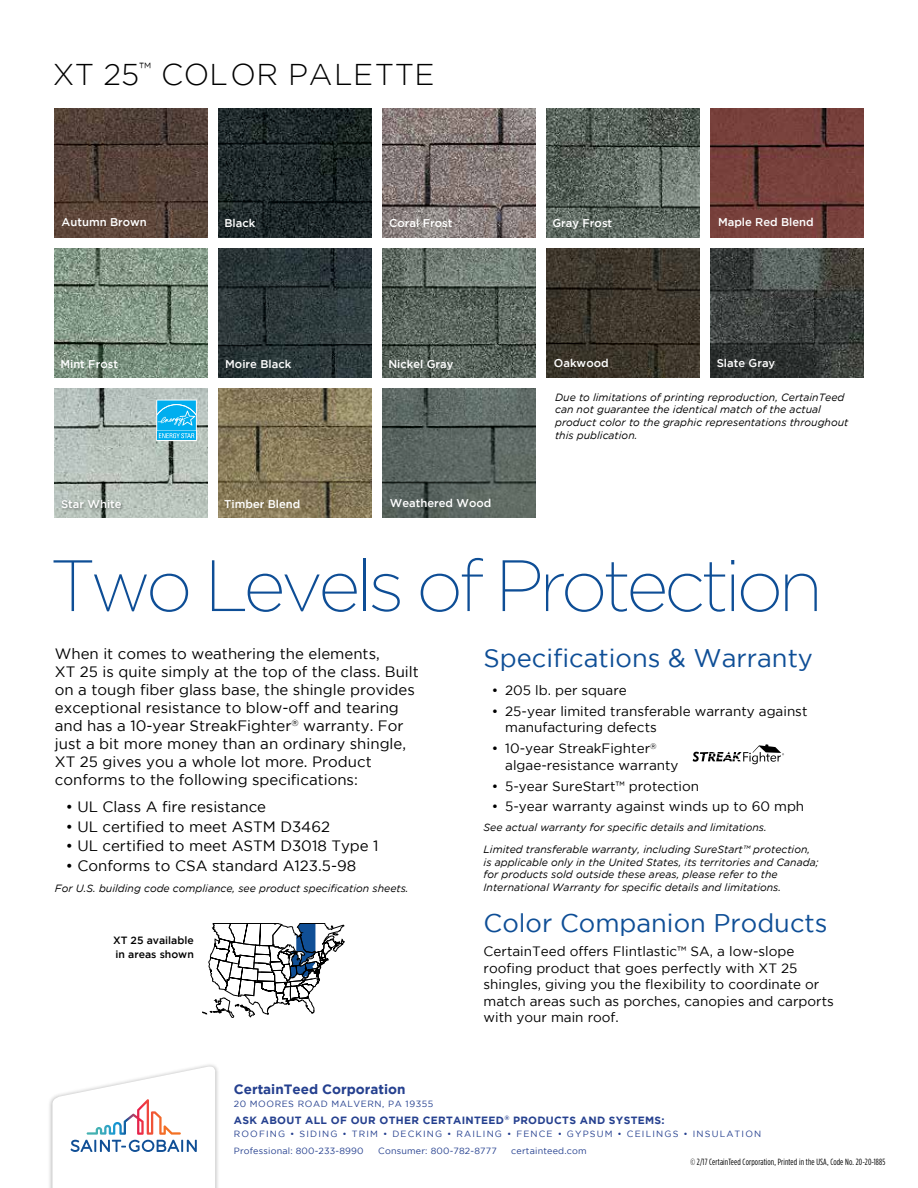
<style>
.page{position:relative;width:918px;height:1188px;background:#fff}
.page>*{position:absolute;margin:0;border:0;box-sizing:border-box;transform-origin:0 0}
.t1{font:200 72.45px "Gotham";letter-spacing:-.06em;color:#0e4e96}
.t2{font:300 30px "Gotham";letter-spacing:.015em;color:#000}
.t3{font:25.5px "Gotham";color:#0e4e96}
.t4{font:15px/18px "Gotham";color:#000}
.t5{font:13.5px/16.5px "Gotham";color:#000}
.t6{font:700 13.5px "Gotham";color:#25408f}
.t7{font:500 11.25px "Gotham";color:#fff}
.t8{font:italic 10.5px/12.6px "Gotham";color:#000}
.t9{font:700 10.5px "Gotham";letter-spacing:.03em;color:#25408f}
.t10{font:500 10.5px/13.5px "Gotham";color:#000}
.t11{font:9px/16.5px "Gotham";letter-spacing:.13em;color:#25408f}
.t12{font:9px "Gotham Condensed";letter-spacing:.015em;color:#000}
.t13{font:9px "Gotham";letter-spacing:.02em;color:#25408f}
.t14{font:9px "Gotham";letter-spacing:.06em;color:#25408f}
</style>
<div class="page">
<img style="left:54px;top:108px;width:154px;height:129px">
<img style="left:710px;top:108px;width:154px;height:129px">
<img style="left:710px;top:248px;width:154px;height:129px">
<img style="left:546px;top:248px;width:154px;height:129px">
<img style="left:546px;top:108px;width:154px;height:129px">
<img style="left:382px;top:389px;width:154px;height:129px">
<img style="left:54px;top:389px;width:154px;height:129px">
<div style="left:60px;top:499px;width:65px;height:13px;background:#000;opacity:.4"></div>
<img style="left:382px;top:108px;width:154px;height:129px">
<img style="left:382px;top:248px;width:154px;height:129px">
<img style="left:218px;top:108px;width:154px;height:129px">
<img style="left:218px;top:248px;width:154px;height:129px">
<img style="left:218px;top:389px;width:154px;height:129px">
<img style="left:54px;top:248px;width:154px;height:129px">
<svg style="left:156px;top:400px;width:41px;height:41px;background:#3ac0f1"></svg>
<div style="left:48px;top:1062px;width:172px;height:126px;background:#000;opacity:.3"></div>
<svg style="left:52px;top:1065px;width:163px;height:123px"></svg>
<svg style="left:693px;top:744px;width:91px;height:20px"></svg>
<svg style="left:202px;top:923px;width:142px;height:95px"></svg>
<h2 class="t2" style="left:53px;top:58px;width:383px">XT 25<sup>™</sup> COLOR PALETTE</h2>
<p class="t7" style="left:62px;top:216px;width:87px">Autumn Brown</p>
<p class="t7" style="left:718px;top:216px;width:97px">Maple Red Blend</p>
<p class="t7" style="left:224px;top:217px;width:32px">Black</p>
<p class="t7" style="left:389px;top:217px;width:65px">Coral Frost</p>
<p class="t7" style="left:552px;top:217px;width:61px">Gray Frost</p>
<p class="t7" style="left:60px;top:358px;width:59px">Mint Frost</p>
<p class="t7" style="left:225px;top:358px;width:68px">Moire Black</p>
<p class="t7" style="left:388px;top:358px;width:67px">Nickel Gray</p>
<p class="t7" style="left:61px;top:497px;width:62px">Star White</p>
<p class="t7" style="left:390px;top:496px;width:103px">Weathered Wood</p>
<p class="t7" style="left:224px;top:497px;width:78px">Timber Blend</p>
<p class="t7" style="left:554px;top:357px;width:56px">Oakwood</p>
<p class="t7" style="left:717px;top:357px;width:60px">Slate Gray</p>
<p class="t8" style="left:555px;top:391px;width:295px">Due to limitations of printing reproduction, CertainTeed can not guarantee the identical match of the actual product color to the graphic representations throughout this publication.</p>
<h1 class="t1" style="left:51px;top:546px;width:774px">Two Levels of Protection</h1>
<p class="t4" style="left:55px;top:645px;width:366px">When it comes to weathering the elements,<br>XT 25 is quite simply at the top of the class. Built on a tough fiber glass base, the shingle provides exceptional resistance to blow-off and tearing and has a 10-year StreakFighter<sup>®</sup> warranty. For just a bit more money than an ordinary shingle, XT 25 gives you a whole lot more. Product conforms to the following specifications:</p>
<h3 class="t4" style="left:66px;top:798px;width:202px">• UL Class A fire resistance</h3>
<h3 class="t4" style="left:66px;top:817px;width:266px">• UL certified to meet ASTM D3462</h3>
<h3 class="t4" style="left:66px;top:837px;width:314px">• UL certified to meet ASTM D3018 Type 1</h3>
<h3 class="t4" style="left:66px;top:856px;width:292px">• Conforms to CSA standard A123.5-98</h3>
<p class="t8" style="left:55px;top:882px;width:355px">For U.S. building code compliance, see product specification sheets.</p>
<p class="t10" style="left:113px;top:934px;width:82px">XT 25 available in areas shown</p>
<h3 class="t3" style="left:484px;top:644px;width:331px">Specifications &amp; Warranty</h3>
<p class="t5" style="left:492px;top:682px;width:137px">• 205 lb. per square</p>
<p class="t5" style="left:505px;top:703px;width:304px;text-indent:-14px">• 25-year limited transferable warranty against manufacturing defects</p>
<p class="t5" style="left:505px;top:740px;width:175px;text-indent:-13px">• 10-year StreakFighter<sup>® </sup>algae-resistance warranty</p>
<p class="t5" style="left:492px;top:777px;width:209px">• 5-year SureStart™ protection</p>
<p class="t5" style="left:492px;top:798px;width:314px">• 5-year warranty against winds up to 60 mph</p>
<p class="t8" style="left:484px;top:817px;width:328px;line-height:21.6px">See actual warranty for specific details and limitations.<br>Limited transferable warranty, including SureStart™ protection,</p>
<p class="t8" style="left:484px;top:856px;width:336px">is applicable only in the United States, its territories and Canada; for products sold outside these areas, please refer to the<br>International Warranty for specific details and limitations.</p>
<h3 class="t3" style="left:484px;top:909px;width:345px">Color Companion Products</h3>
<p class="t5" style="left:484px;top:943px;width:352px">CertainTeed offers Flintlastic™ SA, a low-slope roofing product that goes perfectly with XT 25 shingles, giving you the flexibility to coordinate or match areas such as porches, canopies and carports with your main roof.</p>
<p class="t6" style="left:234px;top:1081px;width:173px">CertainTeed Corporation</p>
<p class="t14" style="left:234px;top:1099px;width:201px">20 MOORES ROAD MALVERN, PA 19355</p>
<p class="t9" style="left:234px;top:1114px;width:432px">ASK ABOUT ALL OF OUR OTHER CERTAINTEED<sup>®</sup> PRODUCTS AND SYSTEMS:</p>
<p class="t11" style="left:234px;top:1126px;width:529px">ROOFING • SIDING • TRIM • DECKING • RAILING • FENCE • GYPSUM • CEILINGS • INSULATION<br>Professional: 800-233-8990</p>
<p class="t13" style="left:378px;top:1146px;width:120px">Consumer: 800-782-8777</p>
<p class="t13" style="left:511px;top:1146px;width:77px">certainteed.com</p>
<p class="t12" style="left:690px;top:1157px;width:196px">© 2/17 CertainTeed Corporation, Printed in the USA, Code No. 20-20-1885</p>
</div>
